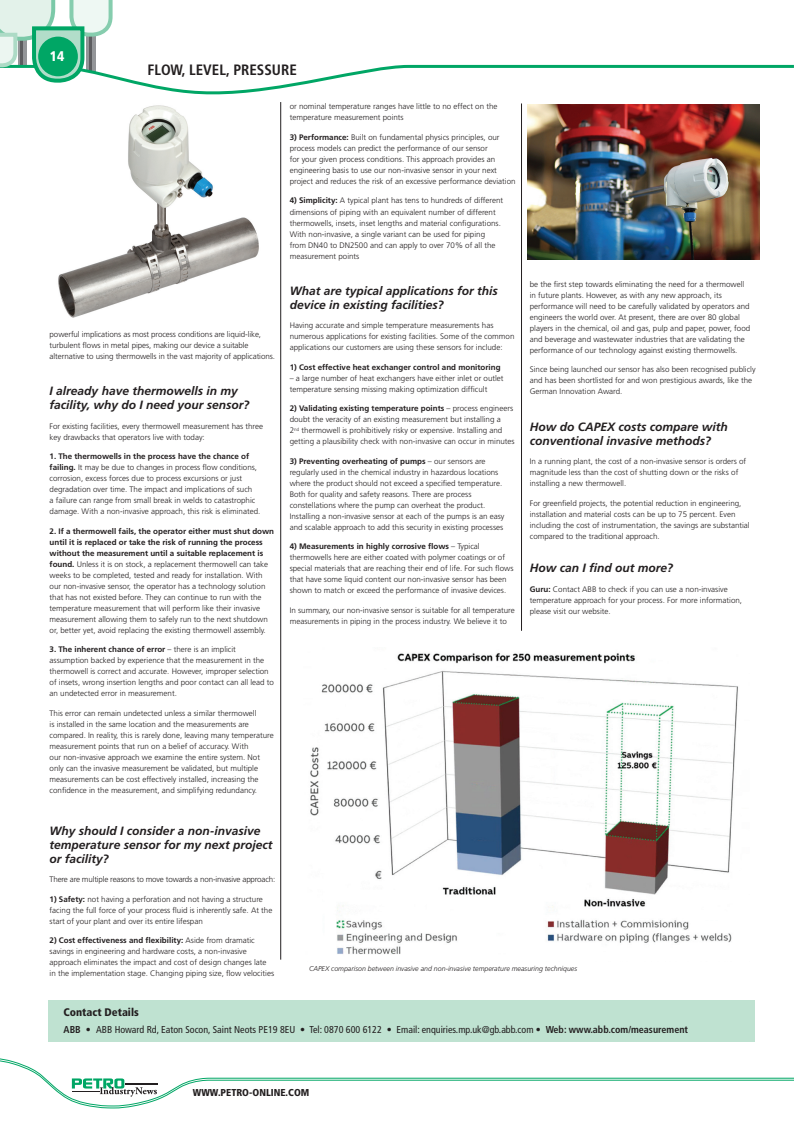
<style>
.page{position:relative;width:794px;height:1134px;background:#fff}
.page>*{position:absolute;margin:0;border:0;box-sizing:border-box;transform-origin:0 0}
.t1{font:700 condensed 15px "Frutiger";color:#231f20}
.t2{font:900 condensed 14px "Frutiger";color:#fff}
.t3{font:italic 700 12px/14px "Frutiger";color:#231f20}
.t4{font:900 condensed 11px "Frutiger";color:#231f20}
.t5{font:condensed 10px "Frutiger";color:#231f20}
.t6{font:900 condensed 10px "Frutiger";color:#231f20}
.t7{font:300 8px/11px "Frutiger";color:#231f20}
.t8{font:300 8px "Frutiger";letter-spacing:-.02em;color:#231f20}
.t9{font:700 8px "Frutiger";color:#231f20}
.t10{font:italic 300 7px "Frutiger";color:#231f20}
.s1{font-weight:700}
</style>
<div class="page">
<svg style="left:0;top:1058px;width:794px;height:49px"></svg>
<svg style="left:0;top:0;width:794px;height:95px"></svg>
<div style="left:38px;top:37px;width:40px;height:39px;background:#00a665;border-radius:50%"></div>
<hr style="left:280px;top:102px;width:1px;height:858px;background:#231f20">
<hr style="left:521px;top:103px;width:1px;height:528px;background:#231f20">
<img style="left:527px;top:105px;width:232px;height:154px">
<img style="left:58px;top:105px;width:201px;height:213px">
<img style="left:310px;top:653px;width:428px;height:301px">
<div style="left:48px;top:1000px;width:706px;height:41px;background:#bfe2d1"></div>
<h2 class="t2" style="left:50px;top:48px;width:16px">14</h2>
<h1 class="t1" style="left:147px;top:61px;width:151px">FLOW, LEVEL, PRESSURE</h1>
<p class="t7" style="left:50px;top:328px;width:227px">powerful implications as most process conditions are liquid-like, turbulent flows in metal pipes, making our device a suitable alternative to using thermowells in the vast majority of applications.</p>
<h3 class="t3" style="left:50px;top:384px;width:201px">I already have thermowells in my facility, why do I need your sensor?</h3>
<p class="t7" style="left:50px;top:420px;width:215px">For existing facilities, every thermowell measurement has three key drawbacks that operators live with today:</p>
<p class="t7" style="left:50px;top:451px;width:212px"><span class="s1">1. The thermowells in the process have the chance of failing.</span> It may be due to changes in process flow conditions, corrosion, excess forces due to process excursions or just degradation over time. The impact and implications of such<br>a failure can range from small break in welds to catastrophic damage. With a non-invasive approach, this risk is eliminated.</p>
<p class="t7" style="left:50px;top:525px;width:226px"><span class="s1">2. If a thermowell fails, the operator either must shut down until it is replaced or take the risk of running the process without the measurement until a suitable replacement is found.</span> Unless it is on stock, a replacement thermowell can take weeks to be completed, tested and ready for installation. With our non-invasive sensor, the operator has a technology solution that has not existed before. They can continue to run with the temperature measurement that will perform like their invasive measurement allowing them to safely run to the next shutdown or, better yet, avoid replacing the existing thermowell assembly.</p>
<p class="t7" style="left:50px;top:644px;width:226px"><span class="s1">3. The inherent chance of error</span> – there is an implicit assumption backed by experience that the measurement in the thermowell is correct and accurate. However, improper selection of insets, wrong insertion lengths and poor contact can all lead to an undetected error in measurement.</p>
<p class="t7" style="left:50px;top:707px;width:226px">This error can remain undetected unless a similar thermowell<br>is installed in the same location and the measurements are compared. In reality, this is rarely done, leaving many temperature measurement points that run on a belief of accuracy. With<br>our non-invasive approach we examine the entire system. Not only can the invasive measurement be validated, but multiple measurements can be cost effectively installed, increasing the confidence in the measurement, and simplifying redundancy.</p>
<h3 class="t3" style="left:50px;top:823px;width:224px">Why should I consider a non-invasive temperature sensor for my next project or facility?</h3>
<p class="t8" style="left:50px;top:875px;width:227px">There are multiple reasons to move towards a non-invasive approach:</p>
<p class="t7" style="left:50px;top:893px;width:224px"><span class="s1">1) Safety:</span> not having a perforation and not having a structure facing the full force of your process fluid is inherently safe. At the start of your plant and over its entire lifespan</p>
<p class="t7" style="left:50px;top:935px;width:226px"><span class="s1">2) Cost effectiveness and flexibility:</span> Aside from dramatic savings in engineering and hardware costs, a non-invasive approach eliminates the impact and cost of design changes late in the implementation stage. Changing piping size, flow velocities</p>
<p class="t7" style="left:290px;top:101px;width:209px">or nominal temperature ranges have little to no effect on the temperature measurement points</p>
<p class="t7" style="left:290px;top:132px;width:227px"><span class="s1">3) Performance:</span> Built on fundamental physics principles, our process models can predict the performance of our sensor<br>for your given process conditions. This approach provides an engineering basis to use our non-invasive sensor in your next project and reduces the risk of an excessive performance deviation</p>
<p class="t7" style="left:290px;top:195px;width:215px"><span class="s1">4) Simplicity:</span> A typical plant has tens to hundreds of different dimensions of piping with an equivalent number of different thermowells, insets, inset lengths and material configurations.<br>With non-invasive, a single variant can be used for piping from DN40 to DN2500 and can apply to over 70% of all the measurement points</p>
<h3 class="t3" style="left:290px;top:284px;width:210px">What are typical applications for this device in existing facilities?</h3>
<p class="t7" style="left:290px;top:320px;width:226px">Having accurate and simple temperature measurements has numerous applications for existing facilities. Some of the common applications our customers are using these sensors for include:</p>
<p class="t9" style="left:290px;top:362px;width:212px">1) Cost effective heat exchanger control and monitoring</p>
<p class="t7" style="left:290px;top:373px;width:215px">– a large number of heat exchangers have either inlet or outlet temperature sensing missing making optimization difficult</p>
<p class="t7" style="left:290px;top:403px;width:226px"><span class="s1">2) Validating existing temperature points</span> – process engineers doubt the veracity of an existing measurement but installing a<br>2<sup>nd</sup> thermowell is prohibitively risky or expensive. Installing and getting a plausibility check with non-invasive can occur in minutes</p>
<p class="t7" style="left:290px;top:456px;width:216px"><span class="s1">3) Preventing overheating of pumps</span> – our sensors are regularly used in the chemical industry in hazardous locations where the product should not exceed a specified temperature.<br>Both for quality and safety reasons. There are process constellations where the pump can overheat the product.<br>Installing a non-invasive sensor at each of the pumps is an easy and scalable approach to add this security in existing processes</p>
<p class="t7" style="left:290px;top:541px;width:225px"><span class="s1">4) Measurements in highly corrosive flows</span> – Typical thermowells here are either coated with polymer coatings or of special materials that are reaching their end of life. For such flows that have some liquid content our non-invasive sensor has been shown to match or exceed the performance of invasive devices.</p>
<p class="t7" style="left:290px;top:605px;width:226px">In summary, our non-invasive sensor is suitable for all temperature measurements in piping in the process industry. We believe it to</p>
<p class="t7" style="left:530px;top:278px;width:222px">be the first step towards eliminating the need for a thermowell in future plants. However, as with any new approach, its performance will need to be carefully validated by operators and engineers the world over. At present, there are over 80 global players in the chemical, oil and gas, pulp and paper, power, food and beverage and wastewater industries that are validating the performance of our technology against existing thermowells.</p>
<p class="t7" style="left:530px;top:364px;width:227px">Since being launched our sensor has also been recognised publicly and has been shortlisted for and won prestigious awards, like the<br>German Innovation Award.</p>
<h3 class="t3" style="left:530px;top:419px;width:200px">How do CAPEX costs compare with conventional invasive methods?</h3>
<p class="t7" style="left:530px;top:456px;width:218px">In a running plant, the cost of a non-invasive sensor is orders of magnitude less than the cost of shutting down or the risks of installing a new thermowell.</p>
<p class="t7" style="left:530px;top:497px;width:221px">For greenfield projects, the potential reduction in engineering, installation and material costs can be up to 75 percent. Even including the cost of instrumentation, the savings are substantial compared to the traditional approach.</p>
<h3 class="t3" style="left:530px;top:561px;width:145px">How can I find out more?</h3>
<p class="t7" style="left:530px;top:583px;width:214px"><span class="s1">Guru:</span> Contact ABB to check if you can use a non-invasive temperature approach for your process. For more information, please visit our website.</p>
<p class="t10" style="left:309px;top:964px;width:269px">CAPEX comparison between invasive and non-invasive temperature measuring techniques</p>
<h3 class="t4" style="left:64px;top:1006px;width:77px">Contact Details</h3>
<p class="t5" style="left:64px;top:1024px;width:626px"><span class="s1">ABB •</span> ABB Howard Rd, Eaton Socon, Saint Neots PE19 8EU • Tel: 0870 600 6122 • Email: enquiries.mp.uk@gb.abb.com • <span class="s1">Web: www.abb.com/measurement</span></p>
<p class="t6" style="left:193px;top:1086px;width:118px">WWW.PETRO-ONLINE.COM</p>
</div>
